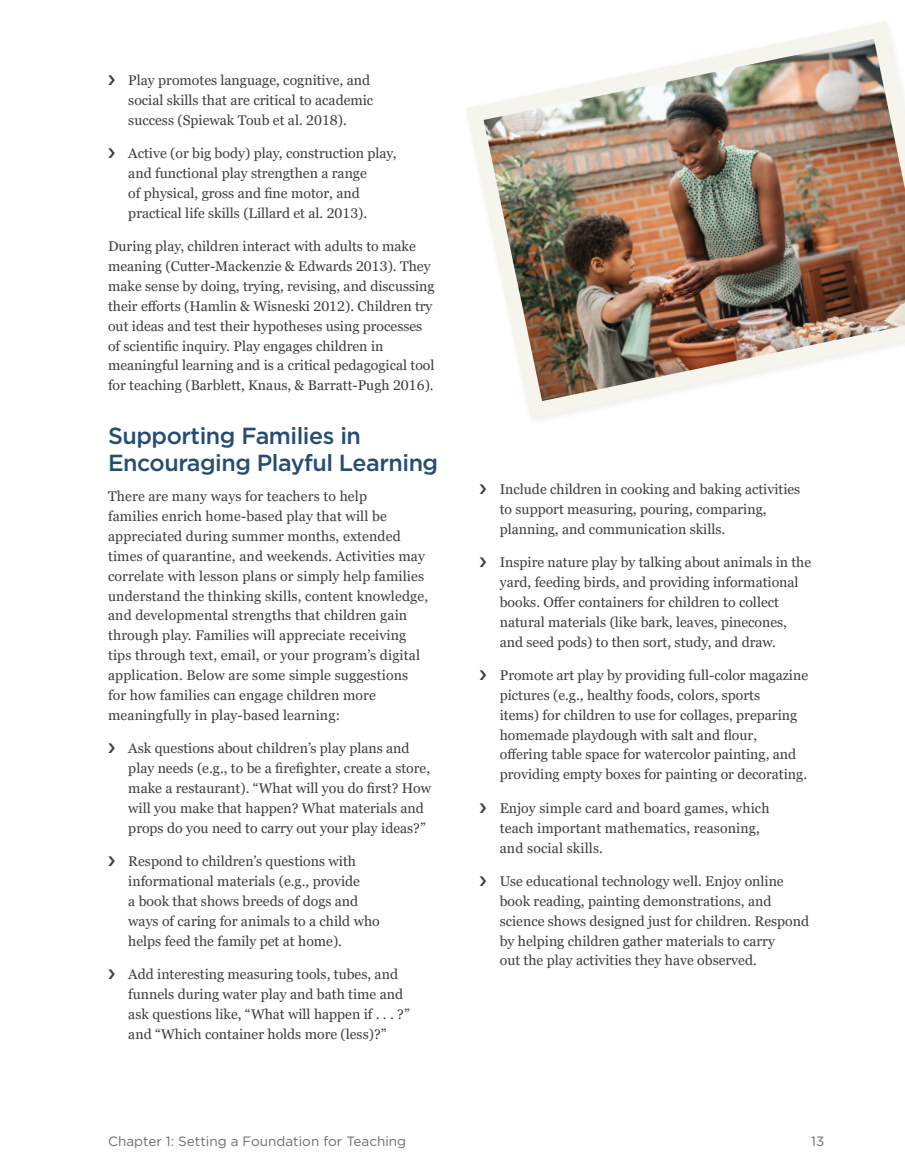
<style>
.page{position:relative;width:905px;height:1175px;background:#fff}
.page>*{position:absolute;margin:0;border:0;box-sizing:border-box;transform-origin:0 0}
.t1{font:500 23.25px/27px "Gotham";letter-spacing:-.02em;color:#254c73}
.body__10{font:14.1px/19.8px "Georgia Pro";color:#3e3e3f}
.body{font:14.1px/19.8px "Georgia Pro";color:#3e3e3f}
.t2{font:13.5px "Gotham";color:#6c6d70}
</style>
<div class="page">
<img style="left:466px;top:21px;width:438px;height:398px">
<p class="body__10" style="left:128px;top:71px;width:246px">Play promotes language, cognitive, and social skills that are critical to academic success (Spiewak Toub et al. 2018).</p>
<p class="body__10" style="left:128px;top:144px;width:270px">Active (or big body) play, construction play, and functional play strengthen a range<br>of physical, gross and fine motor, and practical life skills (Lillard et al. 2013).</p>
<p class="body" style="left:108px;top:237px;width:328px">During play, children interact with adults to make meaning (Cutter‑Mackenzie &amp; Edwards 2013). They make sense by doing, trying, revising, and discussing their efforts (Hamlin &amp; Wisneski 2012). Children try out ideas and test their hypotheses using processes of scientific inquiry. Play engages children in meaningful learning and is a critical pedagogical tool for teaching (Barblett, Knaus, &amp; Barratt‑Pugh 2016).</p>
<h2 class="t1" style="left:108px;top:422px;width:332px">Supporting Families in<br>Encouraging Playful Learning</h2>
<p class="body__10" style="left:108px;top:487px;width:321px">There are many ways for teachers to help<br>families enrich home‑based play that will be appreciated during summer months, extended times of quarantine, and weekends. Activities may correlate with lesson plans or simply help families understand the thinking skills, content knowledge, and developmental strengths that children gain through play. Families will appreciate receiving tips through text, email, or your program’s digital application. Below are some simple suggestions for how families can engage children more meaningfully in play‑based learning:</p>
<p class="body__10" style="left:128px;top:739px;width:304px">Ask questions about children’s play plans and play needs (e.g., to be a firefighter, create a store, make a restaurant). “What will you do first? How will you make that happen? What materials and props do you need to carry out your play ideas?”</p>
<p class="body__10" style="left:128px;top:852px;width:253px">Respond to children’s questions with informational materials (e.g., provide<br>a book that shows breeds of dogs and ways of caring for animals to a child who helps feed the family pet at home).</p>
<p class="body__10" style="left:128px;top:964px;width:283px">Add interesting measuring tools, tubes, and funnels during water play and bath time and ask questions like, “What will happen if . . . ?” and “Which container holds more (less)?”</p>
<p class="body__10" style="left:500px;top:479px;width:302px">Include children in cooking and baking activities to support measuring, pouring, comparing, planning, and communication skills.</p>
<p class="body__10" style="left:500px;top:553px;width:313px">Inspire nature play by talking about animals in the yard, feeding birds, and providing informational books. Offer containers for children to collect natural materials (like bark, leaves, pinecones, and seed pods) to then sort, study, and draw.</p>
<p class="body__10" style="left:500px;top:665px;width:310px">Promote art play by providing full‑color magazine pictures (e.g., healthy foods, colors, sports<br>items) for children to use for collages, preparing homemade playdough with salt and flour, offering table space for watercolor painting, and providing empty boxes for painting or decorating.</p>
<p class="body__10" style="left:500px;top:798px;width:271px">Enjoy simple card and board games, which teach important mathematics, reasoning, and social skills.</p>
<p class="body__10" style="left:500px;top:871px;width:311px">Use educational technology well. Enjoy online book reading, painting demonstrations, and science shows designed just for children. Respond by helping children gather materials to carry<br>out the play activities they have observed.</p>
<p class="t2" style="left:108px;top:1132px;width:299px">Chapter 1: Setting a Foundation for Teaching</p>
<p class="t2" style="left:811px;top:1132px;width:15px">13</p>
</div>
